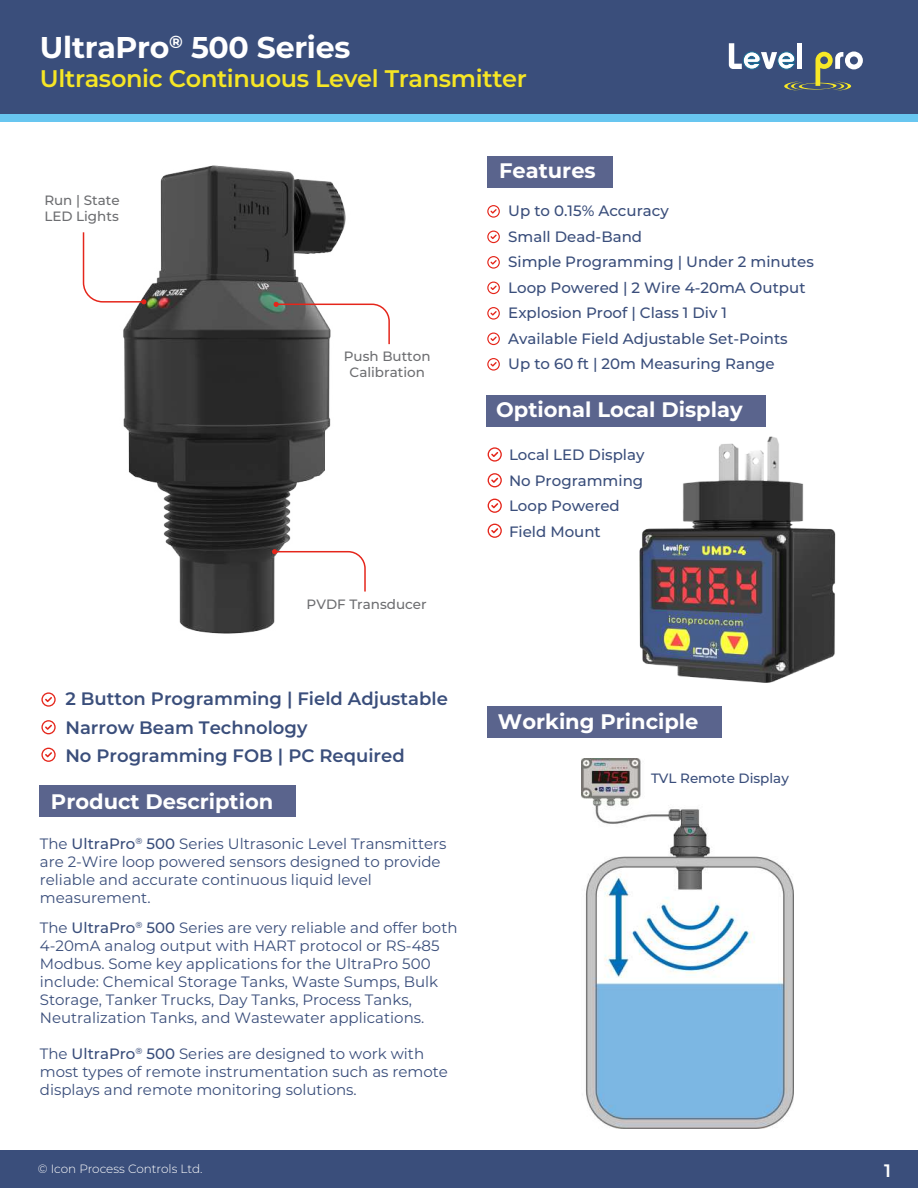
<style>
.page{position:relative;width:918px;height:1188px;background:#fff}
.page>*{position:absolute;margin:0;border:0;box-sizing:border-box;transform-origin:0 0}
.t1{font:700 30px "Montserrat";letter-spacing:-.01em;color:#fff}
.t2{font:600 24px "Montserrat";letter-spacing:-.015em;color:#f6e625}
.t3{font:700 21px "Montserrat";color:#fff}
.t4{font:600 18px/27.6px "Montserrat";color:#3a4e7b}
.t5{font:600 18px "Montserrat";color:#fff}
.t6{font:15px/18px "Montserrat";color:#3a4e7b}
.t7{font:500 15px/25.5px "Montserrat";color:#3a4e7b}
.t8{font:500 13.5px/16.2px "Montserrat";color:#6d6e71}
.t9{font:500 13.5px "Montserrat";color:#3a4e7b}
.t10{font:300 12px "Montserrat";color:#fff}
.s1{font-weight:500}
</style>
<div class="page">
<div style="left:0;top:0;width:918px;height:122px;background:#68c6f0"></div>
<div style="left:0;top:0;width:918px;height:114px;background:#3a4e7b"></div>
<div style="left:0;top:1150px;width:918px;height:38px;background:#3a4e7b"></div>
<svg style="left:41px;top:692px;width:15px;height:15px"></svg>
<svg style="left:41px;top:720px;width:15px;height:14px"></svg>
<svg style="left:41px;top:748px;width:15px;height:14px"></svg>
<div style="left:39px;top:785px;width:256px;height:32px;background:#5a648d"></div>
<div style="left:487px;top:706px;width:235px;height:31px;background:#5a648d"></div>
<div style="left:487px;top:156px;width:126px;height:32px;background:#5a648d"></div>
<div style="left:486px;top:395px;width:279px;height:32px;background:#5a648d"></div>
<img style="left:582px;top:759px;width:212px;height:370px">
<svg style="left:488px;top:447px;width:14px;height:15px"></svg>
<svg style="left:488px;top:473px;width:14px;height:14px"></svg>
<svg style="left:488px;top:499px;width:14px;height:14px"></svg>
<svg style="left:488px;top:524px;width:14px;height:14px"></svg>
<svg style="left:487px;top:205px;width:13px;height:13px"></svg>
<svg style="left:487px;top:231px;width:13px;height:12px"></svg>
<svg style="left:487px;top:256px;width:13px;height:13px"></svg>
<svg style="left:487px;top:282px;width:13px;height:12px"></svg>
<svg style="left:487px;top:307px;width:13px;height:13px"></svg>
<svg style="left:487px;top:333px;width:13px;height:12px"></svg>
<svg style="left:487px;top:358px;width:13px;height:13px"></svg>
<svg style="left:729px;top:43px;width:134px;height:48px"></svg>
<img style="left:123px;top:165px;width:223px;height:469px">
<img style="left:639px;top:436px;width:197px;height:247px">
<svg style="left:82px;top:231px;width:64px;height:73px"></svg>
<svg style="left:274px;top:302px;width:116px;height:44px"></svg>
<svg style="left:272px;top:549px;width:94px;height:44px"></svg>
<h1 class="t1" style="left:40px;top:27px;width:312px">UltraPro<sup>®</sup> 500 Series</h1>
<h2 class="t2" style="left:40px;top:62px;width:488px">Ultrasonic Continuous Level Transmitter</h2>
<p class="t8" style="left:44px;top:192px;width:77px">Run | State<br>LED Lights</p>
<p class="t8" style="left:344px;top:348px;width:88px;text-align:center">Push Button<br>Calibration</p>
<p class="t8" style="left:307px;top:596px;width:122px">PVDF Transducer</p>
<p class="t4" style="left:65px;top:685px;width:384px">2 Button Programming | Field Adjustable</p>
<p class="t4" style="left:65px;top:714px;width:341px">Narrow Beam Technology<br>No Programming FOB | PC Required</p>
<h3 class="t3" style="left:51px;top:788px;width:224px">Product Description</h3>
<p class="t6" style="left:40px;top:834px;width:408px">The <span class="s1">UltraPro</span><sup>®</sup> <span class="s1">500</span> Series Ultrasonic Level Transmitters are 2-Wire loop powered sensors designed to provide reliable and accurate continuous liquid level measurement.</p>
<p class="t6" style="left:40px;top:918px;width:419px">The <span class="s1">UltraPro</span><sup>®</sup> <span class="s1">500</span> Series are very reliable and offer both 4-20mA analog output with HART protocol or RS-485<br>Modbus. Some key applications for the UltraPro 500 include: Chemical Storage Tanks, Waste Sumps, Bulk Storage, Tanker Trucks, Day Tanks, Process Tanks, Neutralization Tanks, and Wastewater applications.</p>
<p class="t6" style="left:40px;top:1044px;width:410px">The <span class="s1">UltraPro</span><sup>®</sup> <span class="s1">500</span> Series are designed to work with most types of remote instrumentation such as remote displays and remote monitoring solutions.</p>
<h3 class="t3" style="left:499px;top:157px;width:98px">Features</h3>
<p class="t7" style="left:508px;top:198px;width:307px">Up to 0.15% Accuracy<br>Small Dead-Band<br>Simple Programming | Under 2 minutes<br>Loop Powered | 2 Wire 4-20mA Output<br>Explosion Proof | Class 1 Div 1<br>Available Field Adjustable Set-Points<br>Up to 60 ft | 20m Measuring Range</p>
<h3 class="t3" style="left:496px;top:396px;width:248px">Optional Local Display</h3>
<p class="t7" style="left:509px;top:442px;width:137px">Local LED Display<br>No Programming<br>Loop Powered<br>Field Mount</p>
<h3 class="t3" style="left:498px;top:707px;width:202px">Working Principle</h3>
<p class="t9" style="left:651px;top:769px;width:139px">TVL Remote Display</p>
<p class="t10" style="left:38px;top:1161px;width:166px">© Icon Process Controls Ltd.</p>
<p class="t5" style="left:884px;top:1158px;width:8px">1</p>
</div>
